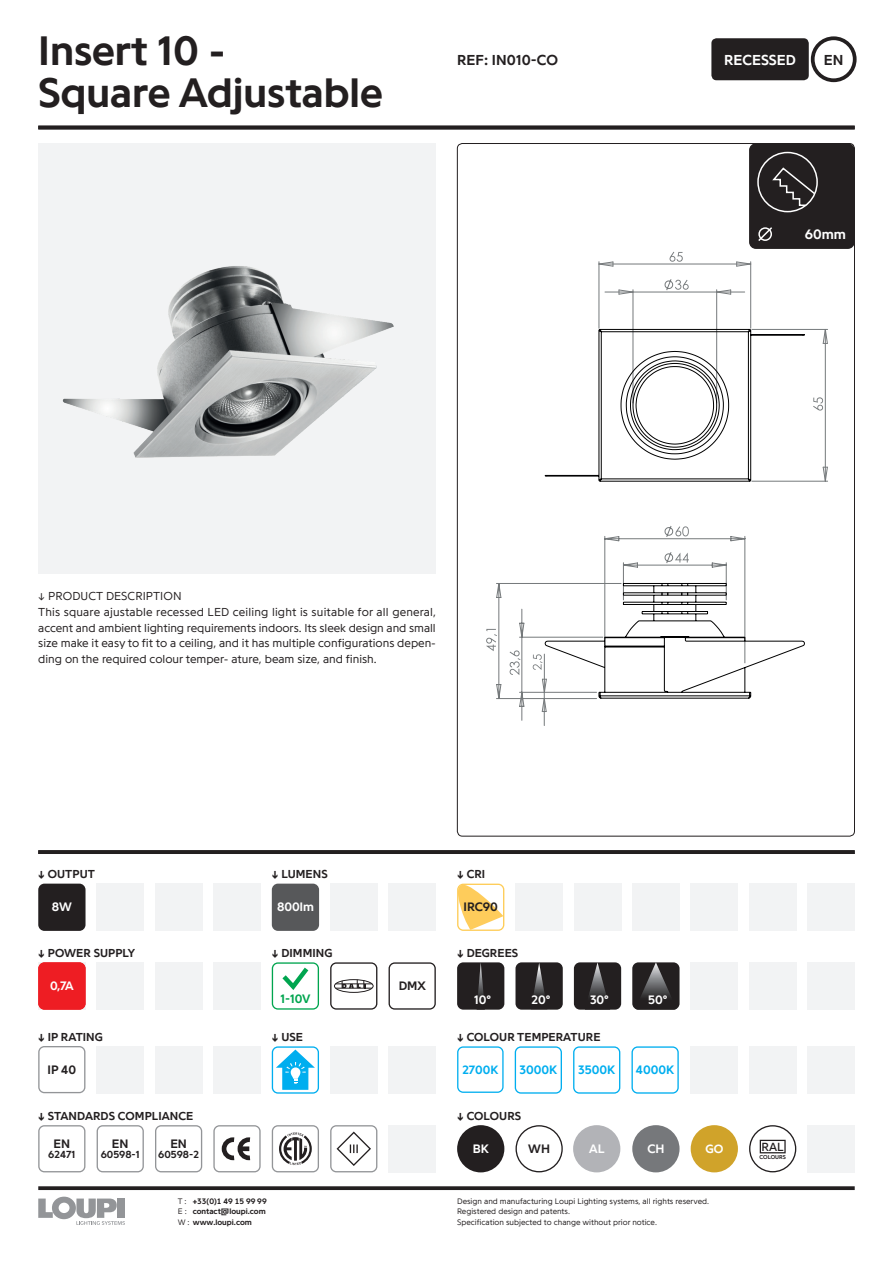
<style>
.page{position:relative;width:893px;height:1263px;background:#fff}
.page>*{position:absolute;margin:0;border:0;box-sizing:border-box;transform-origin:0 0}
.t1{font:700 42.75px/42px "Programme";color:#231f20}
.t2{font:700 15px "Programme";letter-spacing:.01em;color:#231f20}
.t3{font:700 15px "Programme";letter-spacing:.005em;color:#fff}
.t4{font:700 14.25px "Programme";color:#fff}
.t5{font:700 12.75px "Programme";color:#fff}
.t6{font:700 12.75px "Programme";color:#231f20}
.t7{font:700 12.75px "Programme";color:#00aeef}
.t8{font:700 12.75px "Programme";color:#00a54f}
.t9{font:700 12.45px "Programme";color:#00aeef}
.t10{font:700 12.45px "Programme";color:#fff}
.t11{font:12.3px "Programme";color:#231f20}
.t12{font:300 12px/15.8px "Programme";color:#231f20}
.t13{font:700 12px "Programme";letter-spacing:.01em;color:#231f20}
.t14{font:700 10.65px "Programme";color:#231f20}
.t15{font:300 8.25px/10.5px "Programme";color:#231f20}
.t16{font:700 8.25px/10.5px "Programme";color:#231f20}
.t17{font:700 5.85px "Programme";color:#231f20}
.s1{font-weight:300}
</style>
<div class="page">
<svg style="left:38px;top:1186px;width:817px;height:4px;background:#332f30"></svg>
<svg style="left:38px;top:1197px;width:87px;height:28px"></svg>
<hr style="left:38px;top:126px;width:817px;height:3px;background:#231f20">
<svg style="left:38px;top:850px;width:817px;height:4px;background:#262223"></svg>
<div style="left:807px;top:1125px;width:48px;height:47px;background:#f2f3f4"></div>
<div style="left:38px;top:143px;width:398px;height:431px;background:#f2f3f4"></div>
<img style="left:62px;top:266px;width:332px;height:192px">
<svg style="left:670px;top:252px;width:13px;height:10px"></svg>
<svg style="left:664px;top:279px;width:25px;height:12px"></svg>
<svg style="left:813px;top:397px;width:10px;height:14px"></svg>
<svg style="left:716px;top:289px;width:29px;height:6px"></svg>
<hr style="left:633px;top:292px;width:84px;height:1px;background:#75797b">
<svg style="left:605px;top:289px;width:29px;height:6px"></svg>
<hr style="left:716px;top:290px;width:1px;height:113px;background:#75797b">
<hr style="left:632px;top:290px;width:1px;height:113px;background:#75797b">
<svg style="left:736px;top:261px;width:16px;height:6px"></svg>
<svg style="left:598px;top:261px;width:16px;height:6px"></svg>
<hr style="left:599px;top:264px;width:152px;height:1px;background:#75797b">
<hr style="left:750px;top:262px;width:1px;height:66px;background:#75797b">
<hr style="left:598px;top:262px;width:1px;height:66px;background:#75797b">
<svg style="left:822px;top:466px;width:6px;height:15px"></svg>
<svg style="left:822px;top:328px;width:6px;height:16px"></svg>
<hr style="left:825px;top:329px;width:1px;height:152px;background:#75797b">
<hr style="left:752px;top:481px;width:76px;height:1px;background:#75797b">
<hr style="left:752px;top:329px;width:76px;height:1px;background:#75797b">
<svg style="left:544px;top:328px;width:261px;height:154px"></svg>
<svg style="left:486px;top:526px;width:319px;height:199px"></svg>
<div style="left:457px;top:1125px;width:47px;height:47px;background:#231f20;border-radius:50%"></div>
<svg style="left:515px;top:1125px;width:48px;height:47px"></svg>
<div style="left:389px;top:1125px;width:47px;height:47px;background:#f2f3f4"></div>
<svg style="left:38px;top:1125px;width:47px;height:47px"></svg>
<svg style="left:97px;top:1125px;width:47px;height:47px"></svg>
<svg style="left:155px;top:1125px;width:47px;height:47px"></svg>
<svg style="left:213px;top:1125px;width:48px;height:47px"></svg>
<div style="left:749px;top:143px;width:106px;height:106px;background:#231f20;border-radius:7px"></div>
<svg style="left:758px;top:227px;width:14px;height:14px"></svg>
<svg style="left:757px;top:152px;width:61px;height:60px"></svg>
<div style="left:573px;top:1125px;width:47px;height:47px;background:#b2b3b7;border-radius:50%"></div>
<div style="left:632px;top:1125px;width:47px;height:47px;background:#76787b;border-radius:24px"></div>
<div style="left:691px;top:1125px;width:47px;height:47px;background:#d0a32a;border-radius:50%"></div>
<svg style="left:749px;top:1125px;width:47px;height:47px"></svg>
<svg style="left:330px;top:1125px;width:47px;height:47px"></svg>
<svg style="left:272px;top:1125px;width:47px;height:47px"></svg>
<svg style="left:457px;top:884px;width:47px;height:47px"></svg>
<div style="left:691px;top:962px;width:47px;height:48px;background:#f2f3f4"></div>
<div style="left:691px;top:1046px;width:47px;height:48px;background:#f2f3f4"></div>
<div style="left:749px;top:962px;width:47px;height:48px;background:#f2f3f4"></div>
<div style="left:749px;top:1046px;width:47px;height:48px;background:#f2f3f4"></div>
<div style="left:807px;top:962px;width:48px;height:48px;background:#f2f3f4"></div>
<div style="left:155px;top:962px;width:47px;height:48px;background:#f2f3f4"></div>
<div style="left:155px;top:884px;width:47px;height:47px;background:#f2f3f4"></div>
<div style="left:213px;top:962px;width:48px;height:48px;background:#f2f3f4"></div>
<div style="left:213px;top:884px;width:48px;height:47px;background:#f2f3f4"></div>
<div style="left:574px;top:884px;width:47px;height:47px;background:#f2f3f4"></div>
<div style="left:515px;top:884px;width:48px;height:47px;background:#f2f3f4"></div>
<div style="left:632px;top:884px;width:47px;height:47px;background:#f2f3f4"></div>
<div style="left:691px;top:884px;width:47px;height:47px;background:#f2f3f4"></div>
<div style="left:749px;top:884px;width:47px;height:47px;background:#f2f3f4"></div>
<div style="left:807px;top:884px;width:48px;height:47px;background:#f2f3f4"></div>
<div style="left:97px;top:1046px;width:47px;height:48px;background:#f2f3f4"></div>
<div style="left:97px;top:962px;width:47px;height:48px;background:#f2f3f4"></div>
<div style="left:97px;top:884px;width:47px;height:47px;background:#f2f3f4"></div>
<div style="left:155px;top:1046px;width:47px;height:48px;background:#f2f3f4"></div>
<div style="left:213px;top:1046px;width:48px;height:48px;background:#f2f3f4"></div>
<div style="left:330px;top:1046px;width:47px;height:48px;background:#f2f3f4"></div>
<div style="left:330px;top:884px;width:47px;height:47px;background:#f2f3f4"></div>
<div style="left:389px;top:1046px;width:47px;height:48px;background:#f2f3f4"></div>
<div style="left:389px;top:884px;width:47px;height:47px;background:#f2f3f4"></div>
<div style="left:457px;top:962px;width:47px;height:48px;background:#231f20;border-radius:6px"></div>
<svg style="left:477px;top:962px;width:8px;height:48px"></svg>
<div style="left:515px;top:962px;width:48px;height:48px;background:#231f20;border-radius:6px"></div>
<svg style="left:534px;top:963px;width:11px;height:33px"></svg>
<div style="left:574px;top:962px;width:47px;height:48px;background:#231f20;border-radius:6px"></div>
<svg style="left:585px;top:962px;width:25px;height:48px"></svg>
<div style="left:632px;top:962px;width:47px;height:48px;background:#231f20;border-radius:6px"></div>
<svg style="left:635px;top:962px;width:42px;height:47px"></svg>
<div style="left:38px;top:884px;width:48px;height:47px;background:#231f20;border-radius:6px"></div>
<div style="left:272px;top:884px;width:47px;height:47px;background:#57585a;border-radius:6px"></div>
<svg style="left:38px;top:1046px;width:47px;height:47px"></svg>
<div style="left:38px;top:962px;width:48px;height:48px;background:#ee1d23;border-radius:6px"></div>
<div style="left:807px;top:1046px;width:48px;height:48px;background:#f2f3f4"></div>
<svg style="left:457px;top:1046px;width:47px;height:47px"></svg>
<svg style="left:515px;top:1046px;width:47px;height:48px"></svg>
<svg style="left:573px;top:1046px;width:47px;height:48px"></svg>
<svg style="left:631px;top:1046px;width:48px;height:48px"></svg>
<svg style="left:272px;top:1046px;width:47px;height:48px"></svg>
<svg style="left:272px;top:962px;width:47px;height:48px"></svg>
<svg style="left:330px;top:962px;width:47px;height:48px"></svg>
<svg style="left:389px;top:962px;width:47px;height:48px"></svg>
<div style="left:711px;top:38px;width:98px;height:42px;background:#231f20;border-radius:5px"></div>
<div style="left:811px;top:36px;width:46px;height:46px;border:4px solid #231f20;border-radius:50%"></div>
<h1 class="t1" style="left:38px;top:28px;width:346px">Insert 10 -<br>Square Adjustable</h1>
<p class="t2" style="left:457px;top:50px;width:102px">REF: IN010-CO</p>
<p class="t3" style="left:724px;top:50px;width:73px">RECESSED</p>
<p class="t2" style="left:824px;top:50px;width:21px">EN</p>
<p class="t4" style="left:805px;top:225px;width:43px">60mm</p>
<p class="t12" style="left:38px;top:588px;width:399px">↓ PRODUCT DESCRIPTION<br>This square ajustable recessed LED ceiling light is suitable for all general, accent and ambient lighting requirements indoors. Its sleek design and small size make it easy to fit to a ceiling, and it has multiple configurations depen&shy;ding on the required colour temper- ature, beam size, and finish.</p>
<p class="t13" style="left:38px;top:867px;width:58px">↓ OUTPUT</p>
<p class="t13" style="left:272px;top:867px;width:57px">↓ LUMENS</p>
<p class="t13" style="left:457px;top:867px;width:30px">↓ CRI</p>
<p class="t5" style="left:52px;top:899px;width:22px">8W</p>
<p class="t5" style="left:277px;top:899px;width:38px">800lm</p>
<p class="t13" style="left:38px;top:945px;width:98px">↓ POWER SUPPLY</p>
<p class="t13" style="left:272px;top:945px;width:62px">↓ DIMMING</p>
<p class="t6" style="left:463px;top:899px;width:36px">IRC90</p>
<p class="t13" style="left:457px;top:945px;width:62px">↓ DEGREES</p>
<p class="t5" style="left:41px;top:978px;width:43px">500mA</p>
<p class="t5" style="left:50px;top:978px;width:25px">0,7A</p>
<p class="t6" style="left:399px;top:978px;width:29px">DMX</p>
<p class="t8" style="left:280px;top:990px;width:32px">1-10V</p>
<p class="t5" style="left:474px;top:991px;width:19px">10°</p>
<p class="t5" style="left:532px;top:991px;width:20px">20°</p>
<p class="t5" style="left:590px;top:991px;width:20px">30°</p>
<p class="t5" style="left:648px;top:991px;width:21px">50°</p>
<p class="t13" style="left:38px;top:1029px;width:66px">↓ IP RATING</p>
<p class="t13" style="left:272px;top:1029px;width:33px">↓ USE</p>
<p class="t13" style="left:457px;top:1029px;width:145px">↓ COLOUR TEMPERATURE</p>
<p class="t6" style="left:48px;top:1061px;width:30px">IP 40</p>
<p class="t9" style="left:462px;top:1061px;width:37px">2700K</p>
<p class="t7" style="left:519px;top:1062px;width:39px">3000K</p>
<p class="t7" style="left:578px;top:1062px;width:38px">3500K</p>
<p class="t7" style="left:636px;top:1062px;width:40px">4000K</p>
<p class="t13" style="left:38px;top:1108px;width:157px">↓ STANDARDS COMPLIANCE</p>
<p class="t13" style="left:457px;top:1108px;width:65px">↓ COLOURS</p>
<p class="t5" style="left:473px;top:1140px;width:17px">BK</p>
<p class="t6" style="left:528px;top:1140px;width:23px">WH</p>
<p class="t6" style="left:54px;top:1135px;width:18px">EN</p>
<p class="t14" style="left:48px;top:1148px;width:29px">62471</p>
<p class="t6" style="left:112px;top:1135px;width:18px">EN</p>
<p class="t14" style="left:101px;top:1148px;width:41px">60598-1</p>
<p class="t6" style="left:170px;top:1135px;width:18px">EN</p>
<p class="t14" style="left:158px;top:1148px;width:42px">60598-2</p>
<p class="t5" style="left:589px;top:1140px;width:17px">AL</p>
<p class="t5" style="left:647px;top:1140px;width:19px">CH</p>
<p class="t10" style="left:705px;top:1141px;width:19px">GO</p>
<p class="t11" style="left:761px;top:1139px;width:24px">RAL</p>
<p class="t17" style="left:759px;top:1153px;width:28px">COLOURS</p>
<p class="t16" style="left:178px;top:1195px;width:90px"><span class="s1">T :</span> +33(0)1 49 15 99 99<br><span class="s1">E :</span> contact@loupi.com<br><span class="s1">W :</span> www.loupi.com</p>
<p class="t15" style="left:457px;top:1195px;width:253px">Design and manufacturing Loupi Lighting systems, all rights reserved.<br>Registered design and patents.<br>Specification subjected to change without prior notice.</p>
</div>
